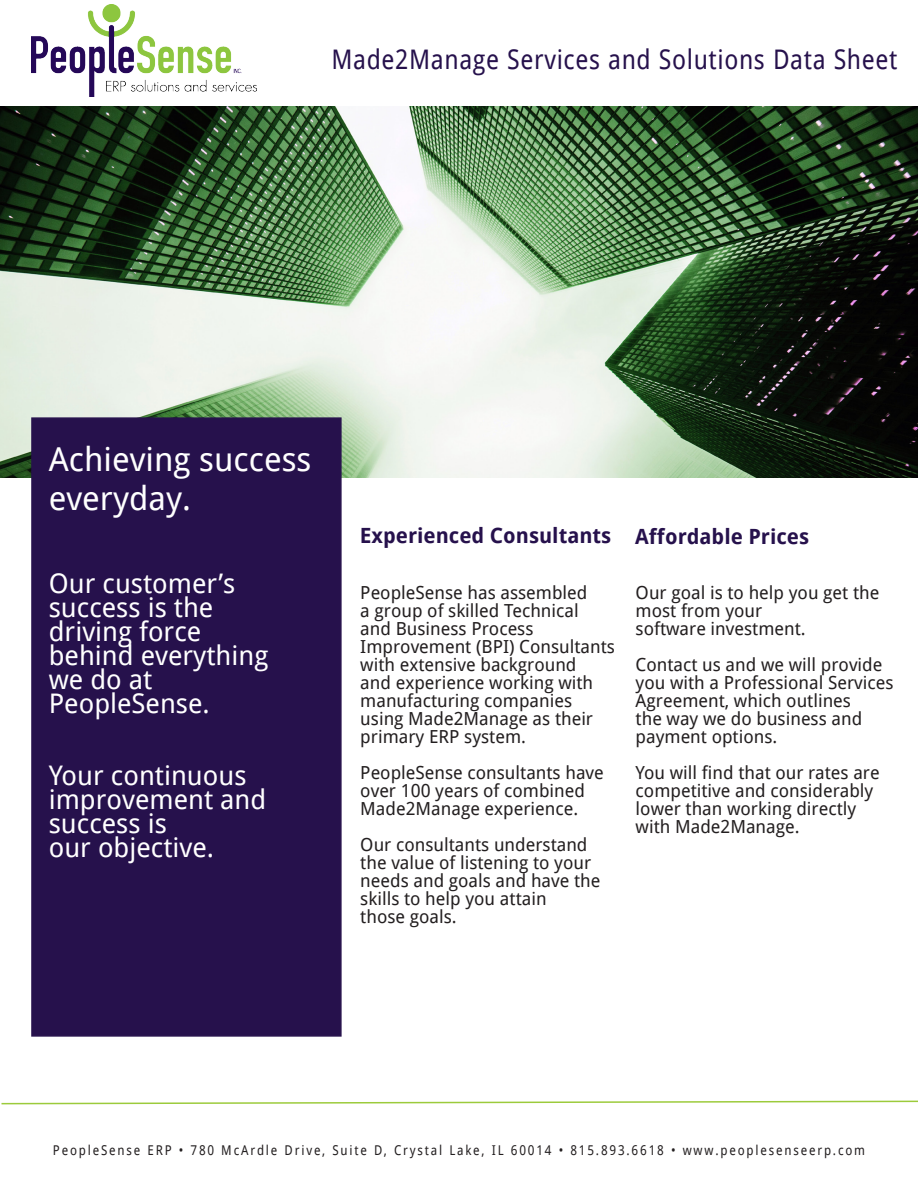
<style>
.page{position:relative;width:918px;height:1188px;background:#fff}
.page>*{position:absolute;margin:0;border:0;box-sizing:border-box;transform-origin:0 0}
.t1{font:33px/39.6px "Droid Sans";color:#fff}
.t2{font:27px/24px "Droid Sans";color:#fff}
.t3{font:27px "Droid Sans";letter-spacing:.025em;color:#26114c;scale:.9 1}
.t4{font:700 21px "Droid Sans";color:#26114c}
.t5{font:18px/18px "Droid Sans";color:#231f20}
.t6{font:13.5px "Droid Sans";letter-spacing:.15em;color:#231f20;scale:.9 1}
</style>
<div class="page">
<img style="left:0;top:107px;width:918px;height:371px">
<div style="left:31px;top:417px;width:311px;height:620px;background:#26114c;border:2px solid #26114c"></div>
<svg style="left:1px;top:1100px;width:917px;height:5px"></svg>
<img style="left:31px;top:4px;width:225px;height:93px">
<h2 class="t3" style="left:332px;top:40px;width:630px">Made2Manage Services and Solutions Data Sheet</h2>
<h1 class="t1" style="left:49px;top:438px;width:264px">Achieving success everyday.</h1>
<h2 class="t2" style="left:49px;top:570px;width:221px">Our customer’s success is the driving force behind everything we do at<br>PeopleSense.</h2>
<h2 class="t2" style="left:49px;top:762px;width:219px">Your continuous improvement and success is<br>our objective.</h2>
<p class="t4" style="left:360px;top:520px;width:253px">Experienced Consultants</p>
<p class="t5" style="left:360px;top:583px;width:256px">PeopleSense has assembled<br>a group of skilled Technical<br>and Business Process<br>Improvement (BPI) Consultants with extensive background<br>and experience working with manufacturing companies using Made2Manage as their primary ERP system.</p>
<p class="t5" style="left:360px;top:763px;width:245px">PeopleSense consultants have over 100 years of combined<br>Made2Manage experience.</p>
<p class="t5" style="left:360px;top:835px;width:242px">Our consultants understand the value of listening to your needs and goals and have the skills to help you attain<br>those goals.</p>
<p class="t4" style="left:635px;top:521px;width:176px">Affordable Prices</p>
<p class="t5" style="left:636px;top:583px;width:245px">Our goal is to help you get the most from your<br>software investment.</p>
<p class="t5" style="left:636px;top:655px;width:259px">Contact us and we will provide you with a Professional Services<br>Agreement, which outlines<br>the way we do business and payment options.</p>
<p class="t5" style="left:636px;top:763px;width:246px">You will find that our rates are competitive and considerably lower than working directly with Made2Manage.</p>
<p class="t6" style="left:53px;top:1141px;width:904px">PeopleSense ERP • 780 McArdle Drive, Suite D, Crystal Lake, IL 60014 • 815.893.6618 • www.peoplesenseerp.com</p>
</div>
